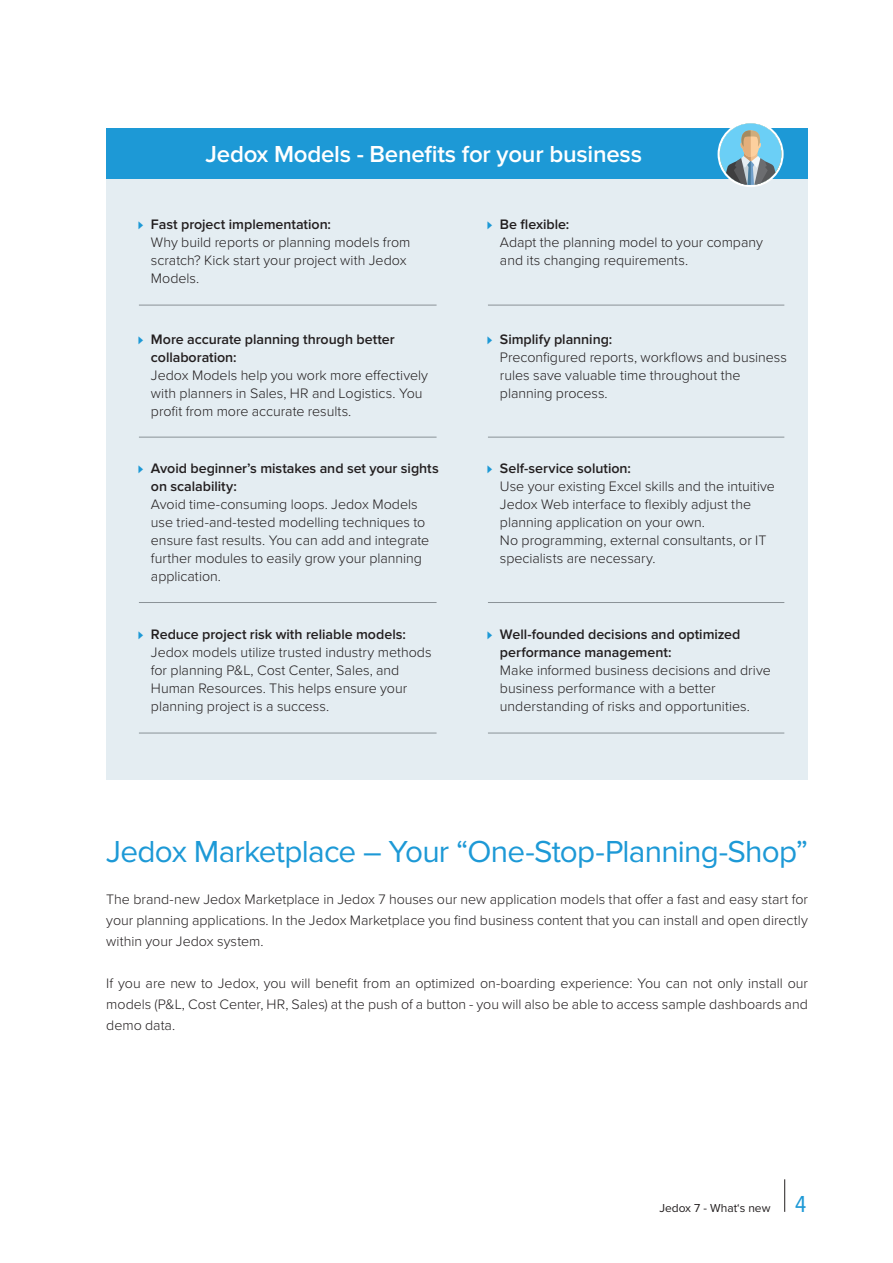
<style>
.page{position:relative;width:893px;height:1263px;background:#fff}
.page>*{position:absolute;margin:0;border:0;box-sizing:border-box;transform-origin:0 0}
.t1{font:31.5px "Proxima Nova";letter-spacing:-.025em;color:#1d99d6}
.t2{font:600 24px "Proxima Nova";letter-spacing:-.01em;color:#fff}
.t3{font:300 14.25px/18px "Proxima Nova";letter-spacing:-.005em;color:#231f20}
.t4{font:600 14.25px/18px "Proxima Nova";letter-spacing:-.005em;color:#231f20}
.t5{font:12px "Proxima Nova";color:#231f20}
.s1{font-size:12.9px;color:#1d99d6}
.s2{font-weight:600}
.s3{font-weight:300;font-size:12.9px;color:#1d99d6}
.s4{font-family:"Proxima Nova Cond";font-size:24px;color:#1d99d6}
</style>
<div class="page">
<div style="left:106px;top:129px;width:702px;height:51px;background:#1d99d6"></div>
<div style="left:106px;top:180px;width:702px;height:600px;background:#e4edf2"></div>
<svg style="left:718px;top:121px;width:66px;height:66px"></svg>
<svg style="left:720px;top:123px;width:61px;height:62px;background:#8db9c8"></svg>
<hr style="left:139px;top:437px;width:298px;height:1px;background:#8a9297">
<hr style="left:488px;top:437px;width:296px;height:1px;background:#8a9297">
<hr style="left:139px;top:733px;width:298px;height:1px;background:#8a9297">
<hr style="left:488px;top:733px;width:296px;height:1px;background:#8a9297">
<hr style="left:139px;top:602px;width:298px;height:1px;background:#8a9297">
<hr style="left:488px;top:602px;width:296px;height:1px;background:#8a9297">
<hr style="left:139px;top:305px;width:298px;height:1px;background:#8a9297">
<hr style="left:488px;top:305px;width:296px;height:1px;background:#8a9297">
<hr style="left:784px;top:1179px;width:1px;height:33px;background:#231f20">
<h2 class="t2" style="left:206px;top:140px;width:438px">Jedox Models - Benefits for your business</h2>
<p class="t3" style="left:151px;top:216px;width:261px;text-indent:-13px"><span class="s1">⊲</span> <span class="s2">Fast project implementation:<br></span>Why build reports or planning models from scratch? Kick start your project with Jedox<br>Models.</p>
<p class="t3" style="left:500px;top:216px;width:264px;text-indent:-13px"><span class="s1">⊲</span> <span class="s2">Be flexible:<br></span>Adapt the planning model to your company and its changing requirements.</p>
<p class="t4" style="left:151px;top:330px;width:245px;text-indent:-13px"><span class="s3">⊲</span> More accurate planning through better collaboration:</p>
<p class="t3" style="left:151px;top:366px;width:279px">Jedox Models help you work more effectively with planners in Sales, HR and Logistics. You profit from more accurate results.</p>
<p class="t4" style="left:151px;top:459px;width:289px;text-indent:-13px"><span class="s3">⊲</span> Avoid beginner’s mistakes and set your sights on scalability:</p>
<p class="t3" style="left:151px;top:495px;width:280px">Avoid time-consuming loops. Jedox Models use tried-and-tested modelling techniques to ensure fast results. You can add and integrate further modules to easily grow your planning application.</p>
<p class="t3" style="left:500px;top:330px;width:289px;text-indent:-13px"><span class="s1">⊲</span> <span class="s2">Simplify planning:<br></span>Preconfigured reports, workflows and business rules save valuable time throughout the planning process.</p>
<p class="t3" style="left:500px;top:459px;width:276px;text-indent:-13px"><span class="s1">⊲</span> <span class="s2">Self-service solution:<br></span>Use your existing Excel skills and the intuitive Jedox Web interface to flexibly adjust the planning application on your own.<br>No programming, external consultants, or IT specialists are necessary.</p>
<p class="t3" style="left:151px;top:626px;width:282px;text-indent:-13px"><span class="s1">⊲</span> <span class="s2">Reduce project risk with reliable models:<br></span>Jedox models utilize trusted industry methods for planning P&amp;L, Cost Center, Sales, and Human Resources. This helps ensure your planning project is a success.</p>
<p class="t4" style="left:500px;top:626px;width:242px;text-indent:-13px"><span class="s3">⊲</span> Well-founded decisions and optimized performance management:</p>
<p class="t3" style="left:500px;top:662px;width:272px">Make informed business decisions and drive business performance with a better understanding of risks and opportunities.</p>
<h1 class="t1" style="left:106px;top:833px;width:703px">Jedox Marketplace – Your “One-Stop-Planning-Shop”</h1>
<p class="t3" style="left:106px;top:889px;width:703px;line-height:21px;text-align:justify">The brand-new Jedox Marketplace in Jedox 7 houses our new application models that offer a fast and easy start for your planning applications. In the Jedox Marketplace you find business content that you can install and open directly within your Jedox system.</p>
<p class="t3" style="left:106px;top:973px;width:703px;line-height:21px;text-align:justify">If you are new to Jedox, you will benefit from an optimized on-boarding experience: You can not only install our models (P&amp;L, Cost Center, HR, Sales) at the push of a button - you will also be able to access sample dashboards and demo data.</p>
<p class="t5" style="left:659px;top:1201px;width:148px">Jedox 7 - What‘s new <span class="s4">4</span></p>
</div>
